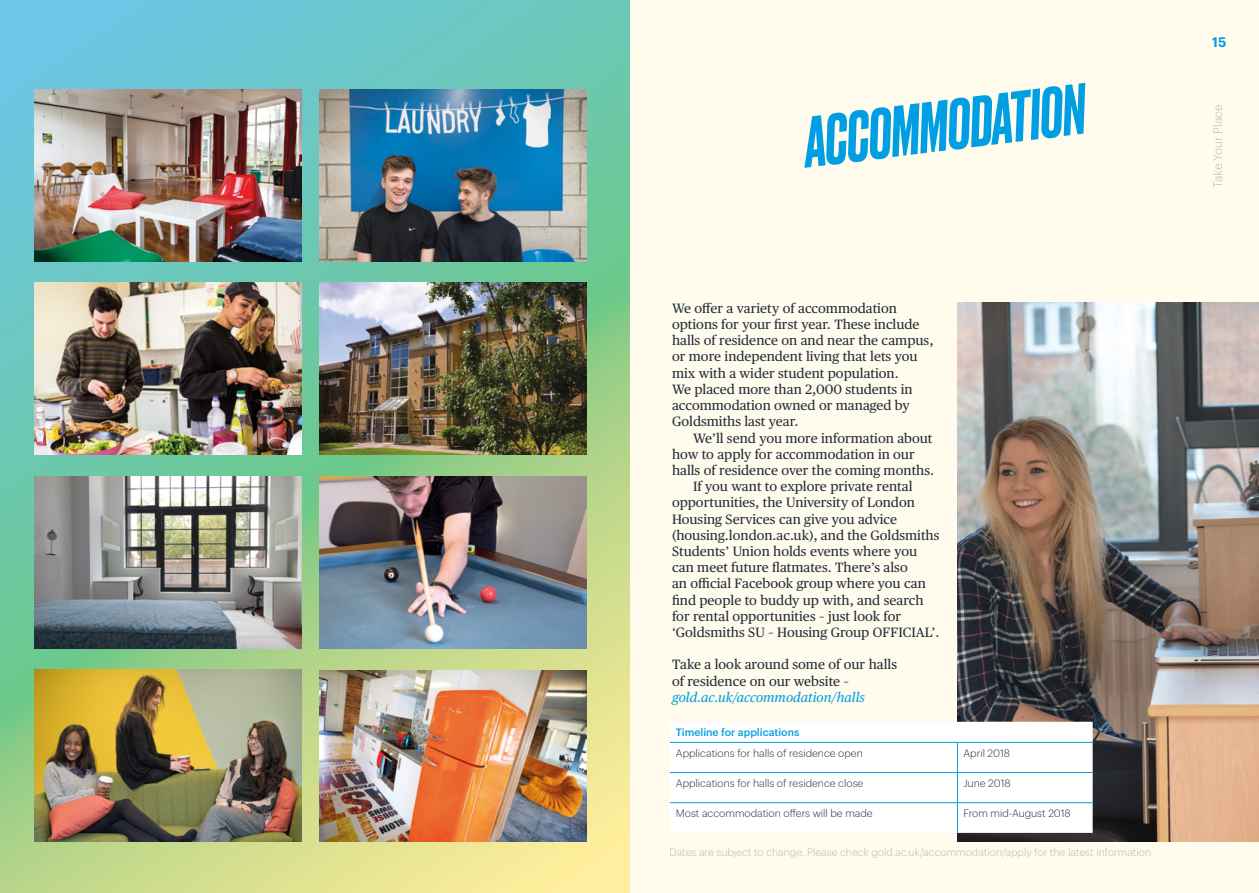
<style>
.page{position:relative;width:1259px;height:893px;background:#fffced}
.page>*{position:absolute;margin:0;border:0;box-sizing:border-box;transform-origin:0 0}
.Headline{font:italic 500 67.5px "Druk";color:#009fe3}
.Body_text_1{font:13.5px/16.2px "Publico Text";color:#25303b}
.t1{font:600 13.5px "Graphik";color:#009fe3}
.t2{font:300 12px "Graphik";color:#aebdb7}
.Text_2{font:300 10.5px "Graphik";color:#25303b}
.Body_text_1-2{font:300 10.5px "Graphik";color:#aebdb7}
.Heading_2{font:500 10.5px "Graphik";color:#009fe3}
.s1{font-style:italic;color:#009fe3}
</style>
<div class="page">
<img style="left:957px;top:302px;width:302px;height:540px">
<svg style="left:0;top:0;width:630px;height:893px;background:#91cea8"></svg>
<img style="left:34px;top:476px;width:267px;height:172px">
<img style="left:319px;top:89px;width:268px;height:172px">
<img style="left:34px;top:89px;width:267px;height:172px">
<img style="left:319px;top:283px;width:268px;height:171px">
<img style="left:319px;top:476px;width:268px;height:172px">
<img style="left:319px;top:670px;width:268px;height:172px">
<img style="left:34px;top:670px;width:267px;height:171px">
<img style="left:34px;top:283px;width:267px;height:171px">
<div style="left:670px;top:722px;width:422px;height:111px;background:#fff"></div>
<hr style="left:670px;top:742px;width:287px;height:1px;background:#009fe3">
<hr style="left:957px;top:742px;width:135px;height:1px;background:#009fe3">
<svg style="left:957px;top:743px;width:1px;height:59px"></svg>
<hr style="left:957px;top:803px;width:1px;height:30px;background:#009fe3">
<hr style="left:670px;top:772px;width:287px;height:1px;background:#009fe3">
<hr style="left:957px;top:772px;width:135px;height:1px;background:#009fe3">
<hr style="left:670px;top:802px;width:287px;height:1px;background:#009fe3">
<hr style="left:957px;top:802px;width:135px;height:1px;background:#009fe3">
<p class="Headline" style="left:799px;top:97px;width:284px;rotate:-7deg">ACCOMMODATION</p>
<p class="Body_text_1" style="left:672px;top:299px;width:263px">We offer a variety of accommodation options for your first year. These include halls of residence on and near the campus, or more independent living that lets you mix with a wider student population.<br>We placed more than 2,000 students in accommodation owned or managed by Goldsmiths last year.</p>
<p class="Body_text_1" style="left:672px;top:429px;width:264px;text-indent:21px">We’ll send you more information about how to apply for accommodation in our halls of residence over the coming months.</p>
<p class="Body_text_1" style="left:672px;top:477px;width:269px;text-indent:21px">If you want to explore private rental opportunities, the University of London Housing Services can give you advice (housing.london.ac.uk), and the Goldsmiths Students’ Union holds events where you can meet future flatmates. There’s also<br>an official Facebook group where you can find people to buddy up with, and search for rental opportunities – just look for ‘Goldsmiths SU – Housing Group OFFICIAL’.</p>
<p class="Body_text_1" style="left:672px;top:656px;width:226px">Take a look around some of our halls of residence on our website – <span class="s1">gold.ac.uk/accommodation/halls</span></p>
<p class="Heading_2" style="left:676px;top:725px;width:125px">Timeline for applications</p>
<p class="Text_2" style="left:676px;top:745px;width:188px">Applications for halls of residence open</p>
<p class="Text_2" style="left:963px;top:745px;width:48px">April 2018</p>
<p class="Text_2" style="left:676px;top:776px;width:189px">Applications for halls of residence close</p>
<p class="Text_2" style="left:963px;top:776px;width:49px">June 2018</p>
<p class="Text_2" style="left:676px;top:806px;width:198px">Most accommodation offers will be made</p>
<p class="Text_2" style="left:963px;top:806px;width:109px">From mid-August 2018</p>
<p class="Body_text_1-2" style="left:669px;top:844px;width:483px">Dates are subject to change. Please check gold.ac.uk/accommodation/apply for the latest information</p>
<p class="t1" style="left:1212px;top:32px;width:16px">15</p>
<p class="t2" style="left:1209px;top:188px;width:85px;rotate:-90deg">Take Your Place</p>
</div>
